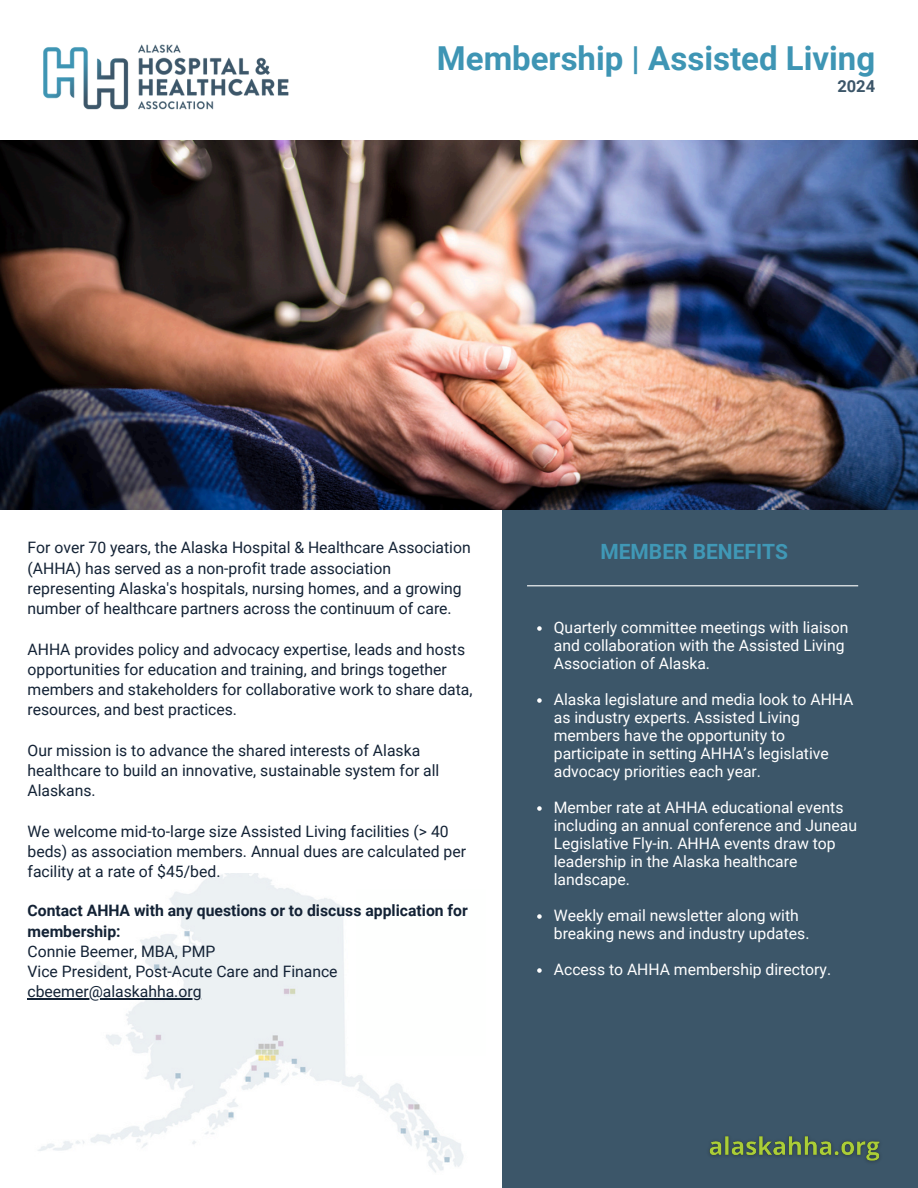
<style>
.page{position:relative;width:918px;height:1188px;background:#fff}
.page>*{position:absolute;margin:0;border:0;box-sizing:border-box;transform-origin:0 0}
.t1{font:700 33px "Roboto";color:#3e95b4}
.t2{font:700 21px "Roboto";color:#4098b6}
.t3{font:700 16.5px "Roboto";color:#3c5669}
.t4{font:15.75px/20.2px "Roboto";color:#132235}
.t5{font:15.75px/18px "Roboto";color:#fff}
.t6{font:700 15.75px/20.2px "Roboto";color:#132235}
</style>
<div class="page">
<div style="left:502px;top:508px;width:416px;height:680px;background:#3c5669"></div>
<img style="left:0;top:140px;width:918px;height:369px">
<img style="left:43px;top:44px;width:246px;height:66px">
<hr style="left:527px;top:585px;width:331px;height:1px;background:#fefffe">
<img style="left:27px;top:873px;width:437px;height:300px">
<div style="left:357px;top:890px;width:129px;height:166px;background:#fefffe"></div>
<svg style="left:537px;top:626px;width:5px;height:5px"></svg>
<svg style="left:537px;top:698px;width:5px;height:5px"></svg>
<svg style="left:537px;top:806px;width:5px;height:5px"></svg>
<svg style="left:537px;top:914px;width:5px;height:5px"></svg>
<svg style="left:537px;top:968px;width:5px;height:5px"></svg>
<img style="left:709px;top:1136px;width:171px;height:26px">
<hr style="left:28px;top:998px;width:174px;height:2px;background:#132235">
<p class="t1" style="left:437px;top:40px;width:440px">Membership | Assisted Living</p>
<p class="t3" style="left:837px;top:77px;width:39px">2024</p>
<p class="t4" style="left:28px;top:538px;width:445px">For over 70 years, the Alaska Hospital &amp; Healthcare Association</p>
<p class="t2" style="left:600px;top:539px;width:189px">MEMBER BENEFITS</p>
<p class="t4" style="left:28px;top:558px;width:436px">(AHHA) has served as a non-profit trade association representing Alaska's hospitals, nursing homes, and a growing number of healthcare partners across the continuum of care.</p>
<p class="t4" style="left:28px;top:639px;width:447px">AHHA provides policy and advocacy expertise, leads and hosts opportunities for education and training, and brings together members and stakeholders for collaborative work to share data, resources, and best practices.</p>
<p class="t4" style="left:28px;top:740px;width:413px">Our mission is to advance the shared interests of Alaska healthcare to build an innovative, sustainable system for all<br>Alaskans.</p>
<p class="t4" style="left:28px;top:821px;width:440px">We welcome mid-to-large size Assisted Living facilities (&gt; 40 beds) as association members. Annual dues are calculated per facility at a rate of $45/bed.</p>
<p class="t6" style="left:28px;top:901px;width:442px">Contact AHHA with any questions or to discuss application for membership:</p>
<p class="t4" style="left:28px;top:941px;width:189px">Connie Beemer, MBA, PMP</p>
<p class="t4" style="left:28px;top:962px;width:312px">Vice President, Post-Acute Care and Finance</p>
<p class="t4" style="left:28px;top:982px;width:176px">cbeemer@alaskahha.org</p>
<h4 class="t5" style="left:554px;top:619px;width:296px">Quarterly committee meetings with liaison and collaboration with the Assisted Living<br>Association of Alaska.</h4>
<p class="t5" style="left:554px;top:691px;width:301px">Alaska legislature and media look to AHHA as industry experts. Assisted Living members have the opportunity to participate in setting AHHA’s legislative advocacy priorities each year.</p>
<h3 class="t5" style="left:554px;top:799px;width:305px">Member rate at AHHA educational events including an annual conference and Juneau Legislative Fly-in. AHHA events draw top leadership in the Alaska healthcare landscape.</h3>
<p class="t5" style="left:554px;top:907px;width:257px">Weekly email newsletter along with breaking news and industry updates.</p>
<p class="t5" style="left:554px;top:961px;width:279px">Access to AHHA membership directory.</p>
</div>
